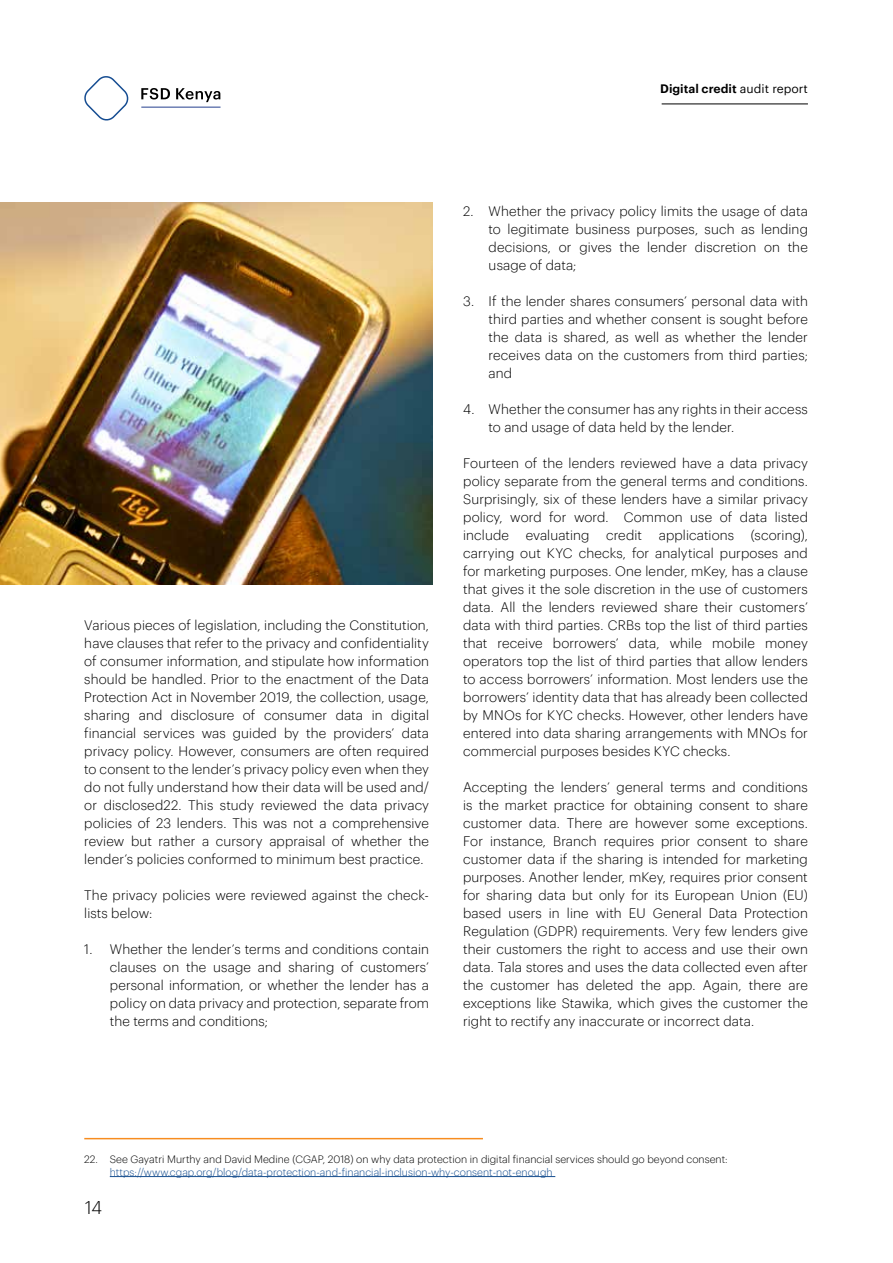
<style>
.page{position:relative;width:893px;height:1263px;background:#fff}
.page>*{position:absolute;margin:0;border:0;box-sizing:border-box;transform-origin:0 0}
.t1{font:300 18px "Graphik Web";color:#000}
.t2{font:300 13.5px/18px "Graphik Web";letter-spacing:.01em;color:#000;text-align:justify}
.t3{font:600 12px "Graphik Web";color:#000}
.t4{font:300 10.5px "Graphik Web";color:#000}
.t5{font:300 10.5px "Graphik Web";color:#174f90}
.s1{font-weight:400}
</style>
<div class="page">
<hr style="left:141px;top:107px;width:80px;height:1px;background:#25408f">
<svg style="left:84px;top:76px;width:45px;height:45px"></svg>
<svg style="left:141px;top:88px;width:79px;height:14px"></svg>
<hr style="left:662px;top:104px;width:146px;height:1px;background:#000">
<hr style="left:84px;top:1138px;width:399px;height:1px;background:#f78c1f">
<hr style="left:110px;top:1176px;width:445px;height:1px;background:#174f90">
<img style="left:0;top:202px;width:432px;height:383px">
<p class="t3" style="left:660px;top:79px;width:149px">Digital credit <span class="s1">audit report</span></p>
<p class="t2" style="left:84px;top:615px;width:346px">Various pieces of legislation, including the Constitution, have clauses that refer to the privacy and confidentiality of consumer information, and stipulate how information should be handled. Prior to the enactment of the Data Protection Act in November 2019, the collection, usage, sharing and disclosure of consumer data in digital financial services was guided by the providers’ data privacy policy. However, consumers are often required to consent to the lender’s privacy policy even when they do not fully understand how their data will be used and/ or disclosed22. This study reviewed the data privacy policies of 23 lenders. This was not a comprehensive review but rather a cursory appraisal of whether the lender’s policies conformed to minimum best practice.</p>
<p class="t2" style="left:84px;top:885px;width:346px">The privacy policies were reviewed against the check&shy;lists below:</p>
<p class="t2" style="left:110px;top:939px;width:321px;text-indent:-26px">1. Whether the lender’s terms and conditions contain clauses on the usage and sharing of customers’ personal information, or whether the lender has a policy on data privacy and protection, separate from the terms and conditions;</p>
<p class="t2" style="left:489px;top:201px;width:321px;text-indent:-26px">2. Whether the privacy policy limits the usage of data to legitimate business purposes, such as lending decisions, or gives the lender discretion on the usage of data;</p>
<p class="t2" style="left:489px;top:291px;width:321px;text-indent:-26px">3. If the lender shares consumers’ personal data with third parties and whether consent is sought before the data is shared, as well as whether the lender receives data on the customers from third parties; and</p>
<p class="t2" style="left:489px;top:399px;width:321px;text-indent:-26px">4. Whether the consumer has any rights in their access to and usage of data held by the lender.</p>
<p class="t2" style="left:463px;top:453px;width:346px">Fourteen of the lenders reviewed have a data privacy policy separate from the general terms and conditions.<br>Surprisingly, six of these lenders have a similar privacy policy, word for word. Common use of data listed include evaluating credit applications (scoring), carrying out KYC checks, for analytical purposes and for marketing purposes. One lender, mKey, has a clause that gives it the sole discretion in the use of customers data. All the lenders reviewed share their customers’ data with third parties. CRBs top the list of third parties that receive borrowers’ data, while mobile money operators top the list of third parties that allow lenders to access borrowers’ information. Most lenders use the borrowers’ identity data that has already been collected by MNOs for KYC checks. However, other lenders have entered into data sharing arrangements with MNOs for commercial purposes besides KYC checks.</p>
<p class="t2" style="left:463px;top:777px;width:346px">Accepting the lenders’ general terms and conditions is the market practice for obtaining consent to share customer data. There are however some exceptions.<br>For instance, Branch requires prior consent to share customer data if the sharing is intended for marketing purposes. Another lender, mKey, requires prior consent for sharing data but only for its European Union (EU) based users in line with EU General Data Protection Regulation (GDPR) requirements. Very few lenders give their customers the right to access and use their own data. Tala stores and uses the data collected even after the customer has deleted the app. Again, there are exceptions like Stawika, which gives the customer the right to rectify any inaccurate or incorrect data.</p>
<p class="t4" style="left:84px;top:1152px;width:645px">22. See Gayatri Murthy and David Medine (CGAP, 2018) on why data protection in digital financial services should go beyond consent:</p>
<p class="t5" style="left:110px;top:1164px;width:444px">https://www.cgap.org/blog/data-protection-and-financial-inclusion-why-consent-not-enough</p>
<h1 class="t1" style="left:85px;top:1195px;width:19px">14</h1>
</div>
